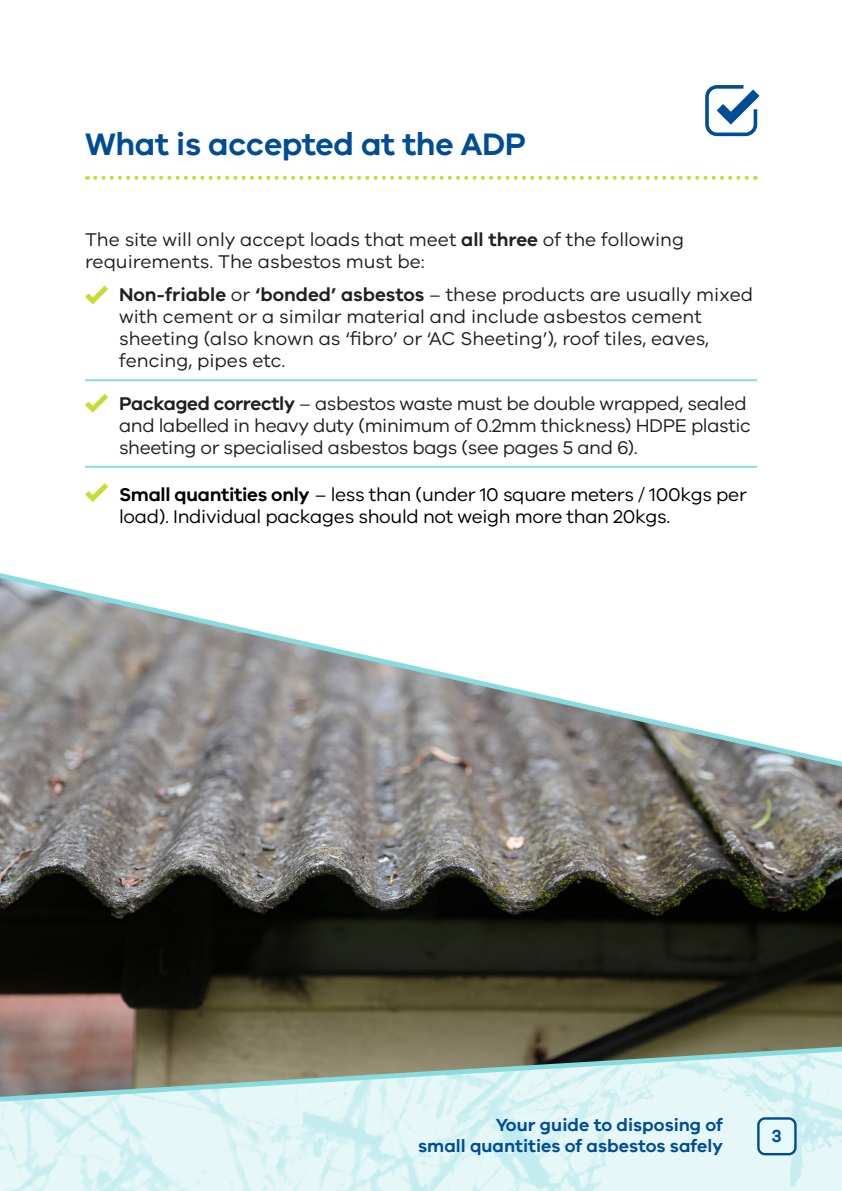
<style>
.page{position:relative;width:842px;height:1191px;background:#fff}
.page>*{position:absolute;margin:0;border:0;box-sizing:border-box;transform-origin:0 0}
.body_text{font:600 32px "VIC";letter-spacing:-.01em;color:#004c97}
.body_text-2{font:19px/22px "VIC";color:#231f20}
.body_text-3{font:19px/22px "VIC";letter-spacing:-.02em;color:#231f20}
.t1{font:19px/21.6px "VIC";letter-spacing:-.015em;color:#000}
.t2{font:600 18px/21.2px "VIC";color:#004c97;text-align:right}
.s1{font-weight:600}
</style>
<div class="page">
<img style="left:0;top:786px;width:842px;height:257px">
<svg style="left:0;top:573px;width:842px;height:213px"></svg>
<hr style="left:85px;top:379px;width:672px;height:2px;background:#88dbdf">
<hr style="left:85px;top:466px;width:672px;height:2px;background:#88dbdf">
<svg style="left:95px;top:176px;width:661px;height:4px"></svg>
<svg style="left:85px;top:285px;width:23px;height:20px"></svg>
<svg style="left:85px;top:394px;width:23px;height:19px"></svg>
<svg style="left:85px;top:483px;width:23px;height:19px"></svg>
<img style="left:0;top:1105px;width:842px;height:86px">
<svg style="left:0;top:1043px;width:842px;height:62px;background:#abb7ae"></svg>
<div style="left:758px;top:1118px;width:37px;height:36px;background:#e7f8f9;border-radius:7px"></div>
<div style="left:757px;top:1117px;width:40px;height:38px;border:2px solid #004c97;border-radius:7px"></div>
<svg style="left:705px;top:85px;width:55px;height:52px"></svg>
<p class="body_text" style="left:85px;top:125px;width:443px">What is accepted at the ADP</p>
<p class="body_text-2" style="left:85px;top:228px;width:600px">The site will only accept loads that meet <span class="s1">all three</span> of the following requirements. The asbestos must be:</p>
<p class="body_text-2" style="left:119px;top:283px;width:636px"><span class="s1">Non-friable</span> or <span class="s1">‘bonded’ asbestos</span> – these products are usually mixed with cement or a similar material and include asbestos cement sheeting (also known as ‘fibro’ or ‘AC Sheeting’), roof tiles, eaves, fencing, pipes etc.</p>
<p class="body_text-3" style="left:119px;top:392px;width:633px"><span class="s1">Packaged correctly</span> – asbestos waste must be double wrapped, sealed and labelled in heavy duty (minimum of 0.2mm thickness) HDPE plastic sheeting or specialised asbestos bags (see pages 5 and 6).</p>
<p class="t1" style="left:119px;top:483px;width:629px"><span class="s1">Small quantities only</span> – less than (under 10 square meters / 100kgs per load). Individual packages should not weigh more than 20kgs.</p>
<p class="t2" style="left:418px;top:1113px;width:306px">Your guide to disposing of<br>small quantities of asbestos safely</p>
<p class="t2" style="left:771px;top:1124px;width:12px">3</p>
</div>
